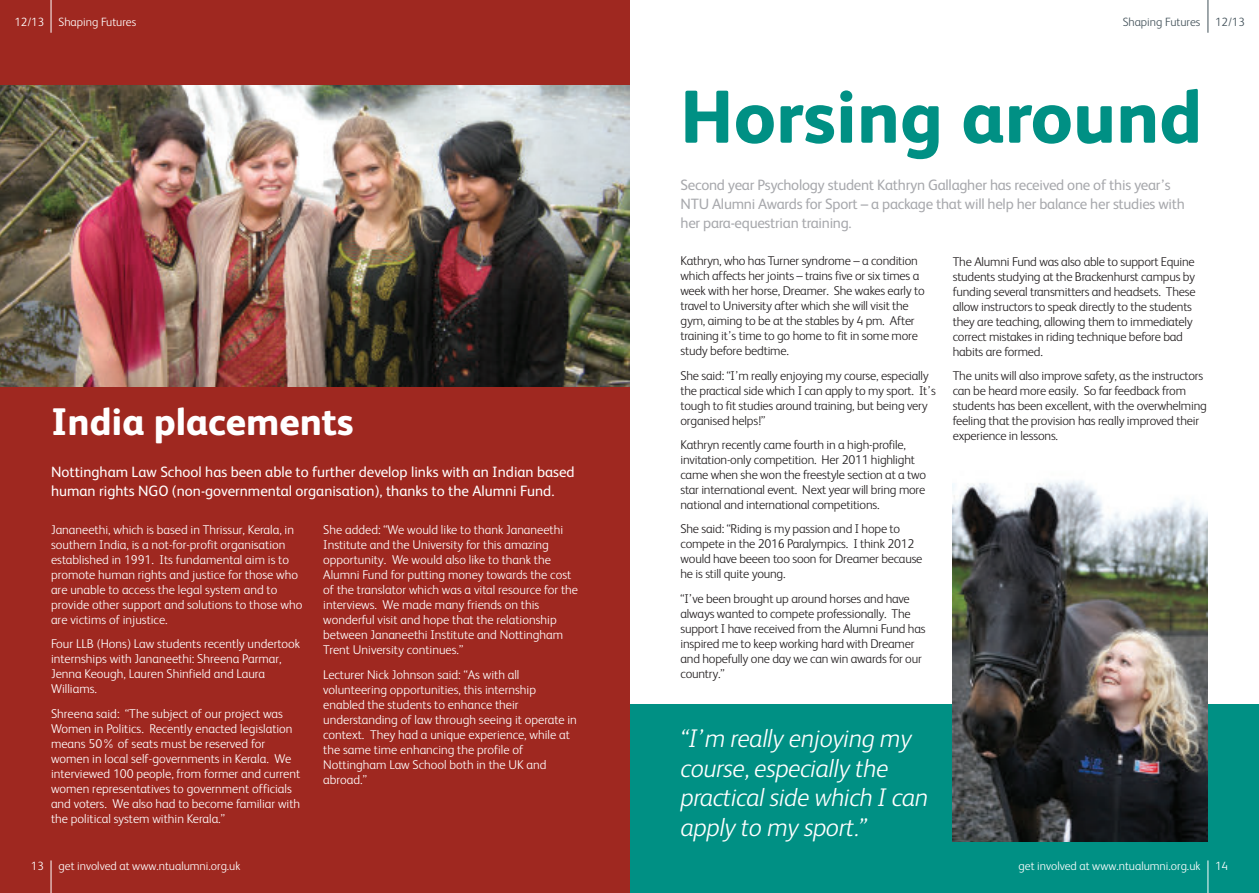
<style>
.page{position:relative;width:1259px;height:893px;background:#fff}
.page>*{position:absolute;margin:0;border:0;box-sizing:border-box;transform-origin:0 0}
.t1{font:800 75px "FS Albert";color:#009084}
.t2{font:800 38.4px "FS Albert";color:#fff}
.t3{font:italic 300 25.5px/29.4px "FS Albert";letter-spacing:-.015em;color:#fff}
.t4{font:15px/18.8px "FS Albert";letter-spacing:-.02em;color:#a8a9ad}
.t5{font:15px/18.8px "FS Albert";color:#fff}
.t6{font:300 12.75px/15px "FS Albert";letter-spacing:-.015em;color:#231f20}
.t7{font:300 12.75px/15px "FS Albert";color:#fff}
.t8{font:300 12px "FS Albert";color:#fff}
.t9{font:300 12px "FS Albert";color:#425159}
</style>
<div class="page">
<div style="left:627px;top:704px;width:632px;height:189px;background:#009084"></div>
<div style="left:0;top:376px;width:629px;height:517px;background:#9f2820"></div>
<div style="left:0;top:0;width:630px;height:94px;background:#9f2820"></div>
<img style="left:0;top:85px;width:629px;height:302px">
<hr style="left:51px;top:860px;width:1px;height:33px;background:#fff">
<hr style="left:1207px;top:860px;width:1px;height:33px;background:#fff">
<hr style="left:51px;top:0;width:1px;height:33px;background:#fff">
<hr style="left:1207px;top:0;width:1px;height:33px;background:#425159">
<img style="left:952px;top:480px;width:256px;height:362px">
<p class="t8" style="left:14px;top:18px;width:123px">12/13 Shaping Futures</p>
<p class="t9" style="left:1215px;top:18px;width:31px">12/13</p>
<p class="t9" style="left:1122px;top:18px;width:79px">Shaping Futures</p>
<h1 class="t1" style="left:680px;top:88px;width:523px">Horsing around</h1>
<h2 class="t2" style="left:51px;top:407px;width:304px">India placements</h2>
<p class="t5" style="left:51px;top:464px;width:525px">Nottingham Law School has been able to further develop links with an Indian based human rights NGO (non-governmental organisation), thanks to the Alumni Fund.</p>
<p class="t7" style="left:51px;top:523px;width:253px">Jananeethi, which is based in Thrissur, Kerala, in southern India, is a not-for-profit organisation established in 1991. Its fundamental aim is to promote human rights and justice for those who are unable to access the legal system and to provide other support and solutions to those who are victims of injustice.</p>
<p class="t7" style="left:51px;top:638px;width:251px">Four LLB (Hons) Law students recently undertook internships with Jananeethi: Shreena Parmar, Jenna Keough, Lauren Shinfield and Laura Williams.</p>
<p class="t7" style="left:51px;top:707px;width:251px">Shreena said: “The subject of our project was Women in Politics. Recently enacted legislation means 50% of seats must be reserved for women in local self-governments in Kerala. We interviewed 100 people, from former and current women representatives to government officials and voters. We also had to become familiar with the political system within Kerala.”</p>
<p class="t7" style="left:323px;top:524px;width:256px">She added: “We would like to thank Jananeethi Institute and the University for this amazing opportunity. We would also like to thank the Alumni Fund for putting money towards the cost of the translator which was a vital resource for the interviews. We made many friends on this wonderful visit and hope that the relationship between Jananeethi Institute and Nottingham Trent University continues.”</p>
<p class="t7" style="left:323px;top:668px;width:255px">Lecturer Nick Johnson said: “As with all volunteering opportunities, this internship enabled the students to enhance their understanding of law through seeing it operate in context. They had a unique experience, while at the same time enhancing the profile of Nottingham Law School both in the UK and abroad.”</p>
<p class="t4" style="left:680px;top:177px;width:506px">Second year Psychology student Kathryn Gallagher has received one of this year’s<br>NTU Alumni Awards for Sport – a package that will help her balance her studies with her para-equestrian training.</p>
<p class="t6" style="left:680px;top:255px;width:246px">Kathryn, who has Turner syndrome – a condition which affects her joints – trains five or six times a week with her horse, Dreamer. She wakes early to travel to University after which she will visit the gym, aiming to be at the stables by 4 pm. After training it’s time to go home to fit in some more study before bedtime.</p>
<p class="t6" style="left:680px;top:369px;width:257px">She said: “I’m really enjoying my course, especially the practical side which I can apply to my sport. It’s tough to fit studies around training, but being very organised helps!”</p>
<p class="t6" style="left:680px;top:439px;width:247px">Kathryn recently came fourth in a high-profile, invitation-only competition. Her 2011 highlight came when she won the freestyle section at a two star international event. Next year will bring more national and international competitions.</p>
<p class="t6" style="left:680px;top:523px;width:243px">She said: “Riding is my passion and I hope to compete in the 2016 Paralympics. I think 2012 would have beeen too soon for Dreamer because he is still quite young.</p>
<p class="t6" style="left:680px;top:592px;width:247px">“I’ve been brought up around horses and have always wanted to compete professionally. The support I have received from the Alumni Fund has inspired me to keep working hard with Dreamer and hopefully one day we can win awards for our country.”</p>
<p class="t6" style="left:952px;top:256px;width:244px">The Alumni Fund was also able to support Equine students studying at the Brackenhurst campus by funding several transmitters and headsets. These allow instructors to speak directly to the students they are teaching, allowing them to immediately correct mistakes in riding technique before bad habits are formed.</p>
<p class="t6" style="left:952px;top:370px;width:256px">The units will also improve safety, as the instructors can be heard more easily. So far feedback from students has been excellent, with the overwhelming feeling that the provision has really improved their experience in lessons.</p>
<h3 class="t3" style="left:680px;top:726px;width:249px">“I’m really enjoying my course, especially the practical side which I can apply to my sport.”</h3>
<p class="t8" style="left:31px;top:861px;width:211px">13 get involved at www.ntualumni.org.uk</p>
<p class="t8" style="left:1018px;top:862px;width:211px">get involved at www.ntualumni.org.uk 14</p>
</div>
